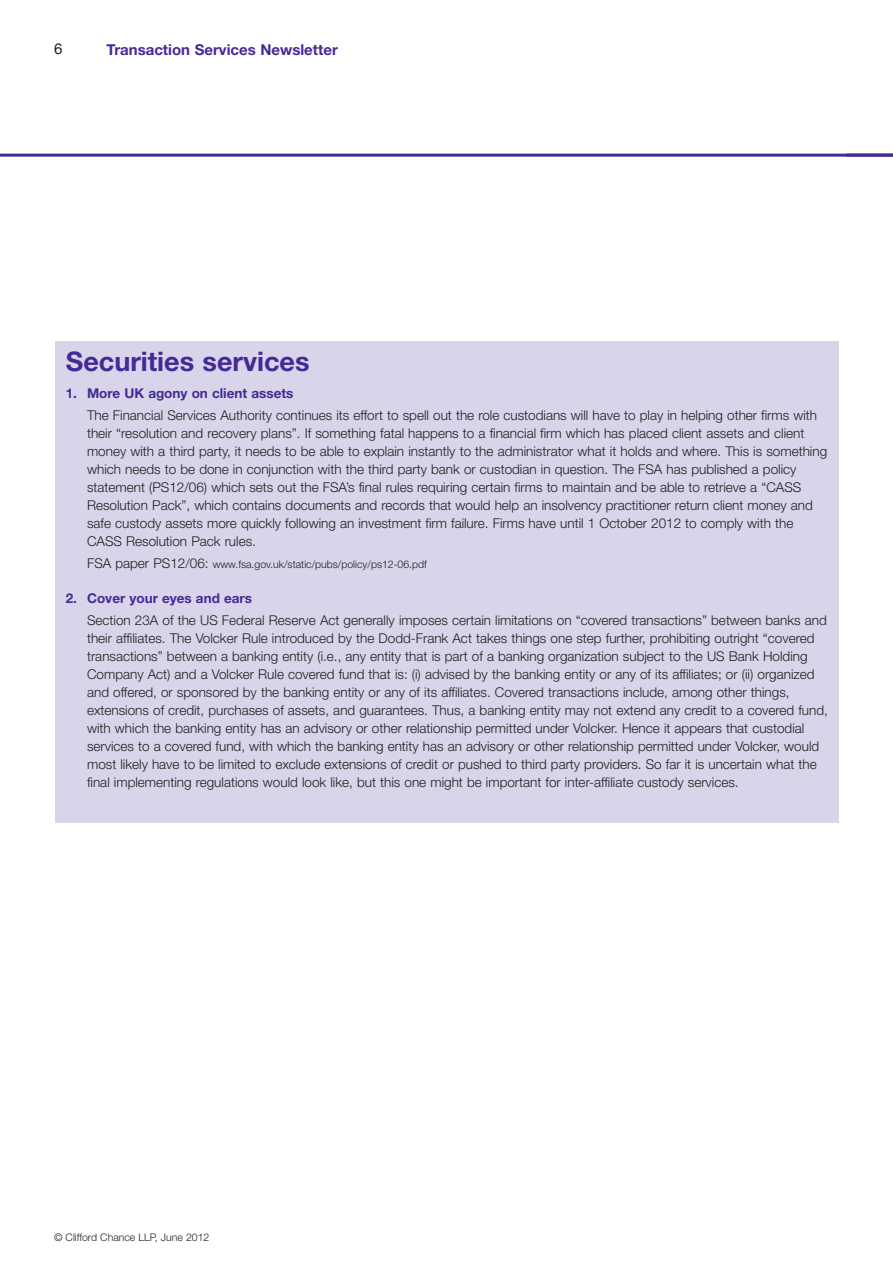
<style>
.page{position:relative;width:893px;height:1263px;background:#fff}
.page>*{position:absolute;margin:0;border:0;box-sizing:border-box;transform-origin:0 0}
.t1{font:700 27px "Helvetica Neue LT";color:#452996}
.t2{font:700 15px "Helvetica Neue LT";color:#452996}
.t3{font:15px "Helvetica Neue LT";color:#231f20}
.t4{font:300 13.5px/18px "Helvetica Neue LT";color:#231f20}
.t5{font:700 13.5px "Helvetica Neue LT";color:#452996}
.t6{font:300 10.5px "Helvetica Neue LT";color:#231f20}
.s1{font-size:13.5px}
</style>
<div class="page">
<hr style="left:0;top:154px;width:893px;height:3px;background:#452996">
<div style="left:55px;top:341px;width:784px;height:482px;background:#d8d4e9"></div>
<p class="t3" style="left:54px;top:43px;width:10px">6</p>
<p class="t2" style="left:107px;top:44px;width:233px">Transaction Services Newsletter</p>
<h1 class="t1" style="left:66px;top:352px;width:245px">Securities services</h1>
<p class="t5" style="left:66px;top:388px;width:229px">1. More UK agony on client assets</p>
<p class="t4" style="left:87px;top:407px;width:742px">The Financial Services Authority continues its effort to spell out the role custodians will have to play in helping other firms with their “resolution and recovery plans”. If something fatal happens to a financial firm which has placed client assets and client money with a third party, it needs to be able to explain instantly to the administrator what it holds and where. This is something which needs to be done in conjunction with the third party bank or custodian in question. The FSA has published a policy statement (PS12/06) which sets out the FSA’s final rules requiring certain firms to maintain and be able to retrieve a “CASS Resolution Pack”, which contains documents and records that would help an insolvency practitioner return client money and safe custody assets more quickly following an investment firm failure. Firms have until 1 October 2012 to comply with the CASS Resolution Pack rules.</p>
<p class="t6" style="left:87px;top:560px;width:341px"><span class="s1">FSA paper PS12/06:</span> www.fsa.gov.uk/static/pubs/policy/ps12-06.pdf</p>
<p class="t5" style="left:66px;top:593px;width:188px">2. Cover your eyes and ears</p>
<p class="t4" style="left:87px;top:613px;width:742px">Section 23A of the US Federal Reserve Act generally imposes certain limitations on “covered transactions” between banks and their affiliates. The Volcker Rule introduced by the Dodd-Frank Act takes things one step further, prohibiting outright “covered transactions” between a banking entity (i.e., any entity that is part of a banking organization subject to the US Bank Holding Company Act) and a Volcker Rule covered fund that is: (i) advised by the banking entity or any of its affiliates; or (ii) organized and offered, or sponsored by the banking entity or any of its affiliates. Covered transactions include, among other things, extensions of credit, purchases of assets, and guarantees. Thus, a banking entity may not extend any credit to a covered fund, with which the banking entity has an advisory or other relationship permitted under Volcker. Hence it appears that custodial services to a covered fund, with which the banking entity has an advisory or other relationship permitted under Volcker, would most likely have to be limited to exclude extensions of credit or pushed to third party providers. So far it is uncertain what the final implementing regulations would look like, but this one might be important for inter-affiliate custody services.</p>
<p class="t6" style="left:54px;top:1233px;width:157px">© Clifford Chance LLP, June 2012</p>
</div>
